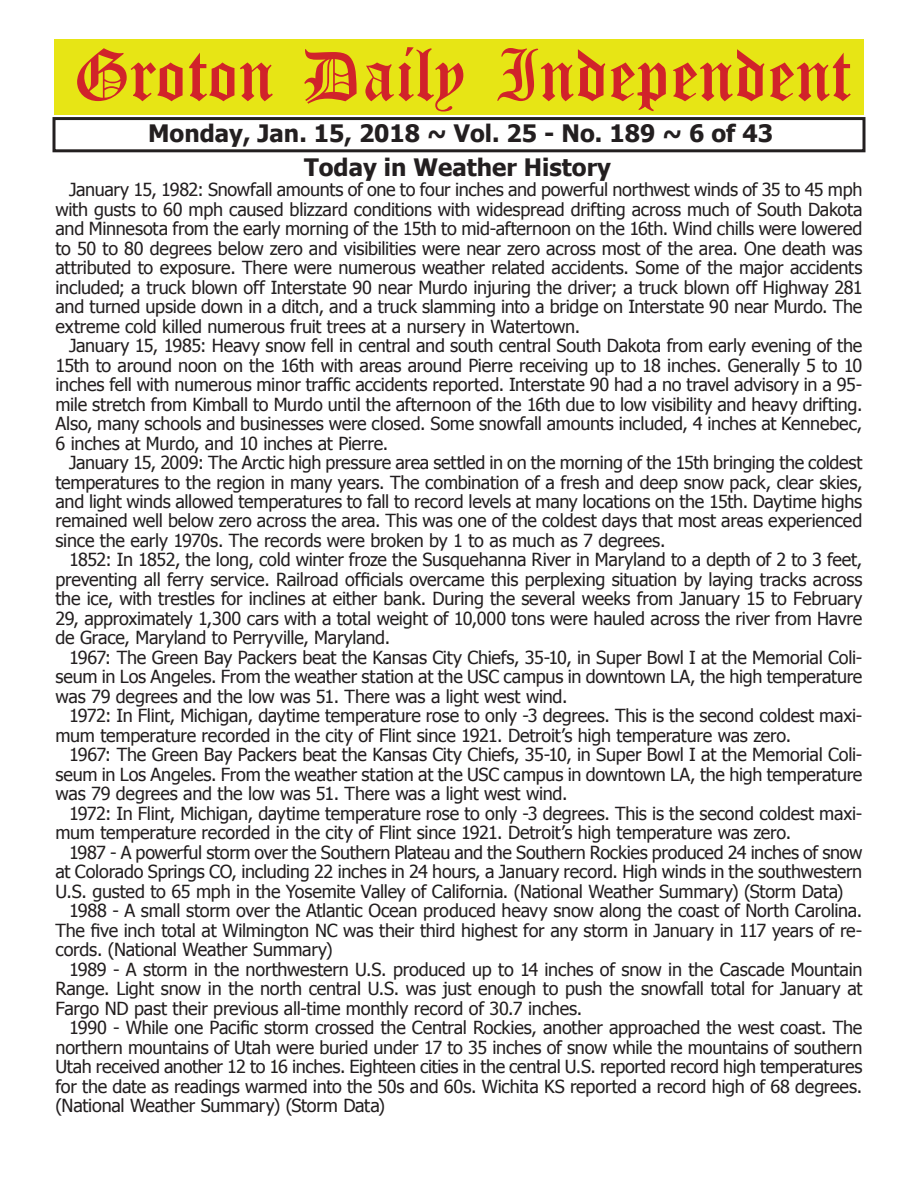
<style>
.page{position:relative;width:918px;height:1188px;background:#fff}
.page>*{position:absolute;margin:0;border:0;box-sizing:border-box;transform-origin:0 0}
.t1{font:54px "Old English Five";color:#d1232a}
.t2{font:700 24px "Tahoma";color:#231f20}
.t3{font:18px/19.5px "Tahoma";letter-spacing:-.015em;color:#231f20;text-align:justify}
</style>
<div class="page">
<div style="left:52px;top:117px;width:814px;height:35px;border:3px solid #231f20"></div>
<div style="left:54px;top:40px;width:810px;height:75px;background:#e7e515"></div>
<h1 class="t1" style="left:73px;top:50px;width:779px">Groton Daily Independent</h1>
<h2 class="t2" style="left:148px;top:116px;width:626px">Monday, Jan. 15, 2018 ~ Vol. 25 - No. 189 ~ 6 of 43</h2>
<h2 class="t2" style="left:304px;top:151px;width:308px">Today in Weather History</h2>
<p class="t3" style="left:56px;top:179px;width:809px;text-indent:14px">January 15, 1982: Snowfall amounts of one to four inches and powerful northwest winds of 35 to 45 mph with gusts to 60 mph caused blizzard conditions with widespread drifting across much of South Dakota and Minnesota from the early morning of the 15th to mid-afternoon on the 16th. Wind chills were lowered to 50 to 80 degrees below zero and visibilities were near zero across most of the area. One death was attributed to exposure. There were numerous weather related accidents. Some of the major accidents included; a truck blown off Interstate 90 near Murdo injuring the driver; a truck blown off Highway 281 and turned upside down in a ditch, and a truck slamming into a bridge on Interstate 90 near Murdo. The extreme cold killed numerous fruit trees at a nursery in Watertown.</p>
<p class="t3" style="left:56px;top:335px;width:809px;text-indent:14px">January 15, 1985: Heavy snow fell in central and south central South Dakota from early evening of the 15th to around noon on the 16th with areas around Pierre receiving up to 18 inches. Generally 5 to 10 inches fell with numerous minor traffic accidents reported. Interstate 90 had a no travel advisory in a 95- mile stretch from Kimball to Murdo until the afternoon of the 16th due to low visibility and heavy drifting.<br>Also, many schools and businesses were closed. Some snowfall amounts included, 4 inches at Kennebec, 6 inches at Murdo, and 10 inches at Pierre.</p>
<p class="t3" style="left:56px;top:452px;width:808px;text-indent:14px">January 15, 2009: The Arctic high pressure area settled in on the morning of the 15th bringing the coldest temperatures to the region in many years. The combination of a fresh and deep snow pack, clear skies, and light winds allowed temperatures to fall to record levels at many locations on the 15th. Daytime highs remained well below zero across the area. This was one of the coldest days that most areas experienced since the early 1970s. The records were broken by 1 to as much as 7 degrees.</p>
<p class="t3" style="left:56px;top:549px;width:808px;text-indent:14px">1852: In 1852, the long, cold winter froze the Susquehanna River in Maryland to a depth of 2 to 3 feet, preventing all ferry service. Railroad officials overcame this perplexing situation by laying tracks across the ice, with trestles for inclines at either bank. During the several weeks from January 15 to February 29, approximately 1,300 cars with a total weight of 10,000 tons were hauled across the river from Havre de Grace, Maryland to Perryville, Maryland.</p>
<p class="t3" style="left:56px;top:647px;width:808px;text-indent:14px">1967: The Green Bay Packers beat the Kansas City Chiefs, 35-10, in Super Bowl I at the Memorial Coli&shy;seum in Los Angeles. From the weather station at the USC campus in downtown LA, the high temperature was 79 degrees and the low was 51. There was a light west wind.</p>
<p class="t3" style="left:56px;top:705px;width:808px;text-indent:14px">1972: In Flint, Michigan, daytime temperature rose to only -3 degrees. This is the second coldest maxi&shy;mum temperature recorded in the city of Flint since 1921. Detroit’s high temperature was zero.</p>
<p class="t3" style="left:56px;top:744px;width:808px;text-indent:14px">1967: The Green Bay Packers beat the Kansas City Chiefs, 35-10, in Super Bowl I at the Memorial Coli&shy;seum in Los Angeles. From the weather station at the USC campus in downtown LA, the high temperature was 79 degrees and the low was 51. There was a light west wind.</p>
<p class="t3" style="left:56px;top:803px;width:808px;text-indent:14px">1972: In Flint, Michigan, daytime temperature rose to only -3 degrees. This is the second coldest maxi&shy;mum temperature recorded in the city of Flint since 1921. Detroit’s high temperature was zero.</p>
<p class="t3" style="left:56px;top:842px;width:808px;text-indent:14px">1987 - A powerful storm over the Southern Plateau and the Southern Rockies produced 24 inches of snow at Colorado Springs CO, including 22 inches in 24 hours, a January record. High winds in the southwestern U.S. gusted to 65 mph in the Yosemite Valley of California. (National Weather Summary) (Storm Data)</p>
<p class="t3" style="left:56px;top:900px;width:808px;text-indent:14px">1988 - A small storm over the Atlantic Ocean produced heavy snow along the coast of North Carolina.<br>The five inch total at Wilmington NC was their third highest for any storm in January in 117 years of re&shy;cords. (National Weather Summary)</p>
<p class="t3" style="left:56px;top:959px;width:809px;text-indent:14px">1989 - A storm in the northwestern U.S. produced up to 14 inches of snow in the Cascade Mountain Range. Light snow in the north central U.S. was just enough to push the snowfall total for January at Fargo ND past their previous all-time monthly record of 30.7 inches.</p>
<p class="t3" style="left:56px;top:1017px;width:809px;text-indent:14px">1990 - While one Pacific storm crossed the Central Rockies, another approached the west coast. The northern mountains of Utah were buried under 17 to 35 inches of snow while the mountains of southern Utah received another 12 to 16 inches. Eighteen cities in the central U.S. reported record high temperatures for the date as readings warmed into the 50s and 60s. Wichita KS reported a record high of 68 degrees. (National Weather Summary) (Storm Data)</p>
</div>
